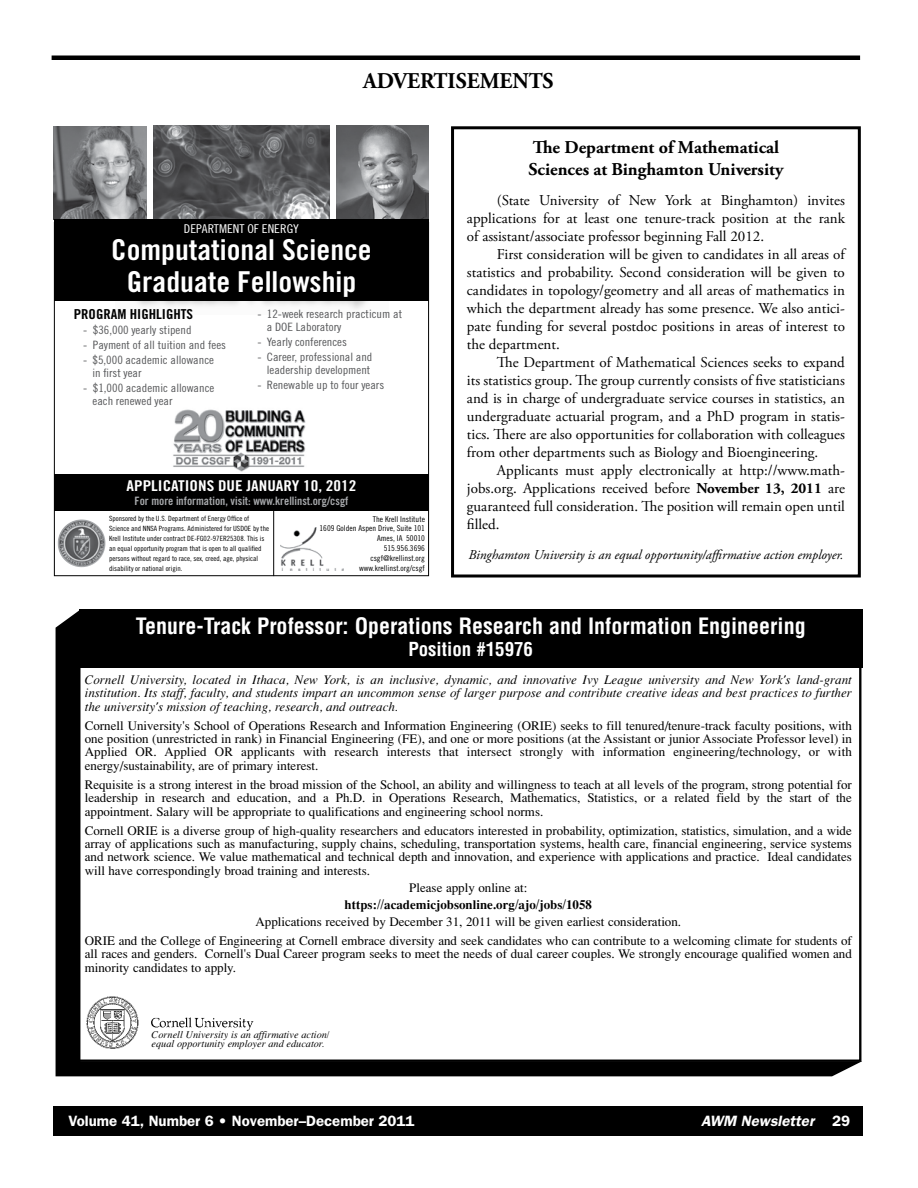
<style>
.page{position:relative;width:918px;height:1188px;background:#fff}
.page>*{position:absolute;margin:0;border:0;box-sizing:border-box;transform-origin:0 0}
.t1{font:28.8px/31.8px "Trade Gothic Bold Cond Twenty";color:#fff;text-align:center;scale:1.08 1}
.t2{font:700 22.5px "Adobe Garamond Pro";color:#000}
.t3{font:700 condensed 22.05px "Helvetica";color:#fff}
.t4{font:700 condensed 18.9px "Helvetica";color:#fff}
.t5{font:700 18px/21.6px "Adobe Garamond Pro";color:#000}
.t6{font:15px/18px "Adobe Garamond Pro";color:#000;text-align:justify}
.t7{font:600 15px "Franklin Gothic";color:#fff}
.t8{font:italic 600 15px "Franklin Gothic";color:#fff}
.t9{font:14.85px "Trade Gothic Bold Cond Twenty";color:#fff;scale:1.15 1}
.t10{font:13.65px "Trade Gothic Bold Cond Twenty";color:#000;scale:1.08 1}
.t11{font:italic 13.5px "Adobe Garamond Pro";color:#000}
.t12{font:12.9px/13.4px "Times";color:#000;text-align:justify}
.t13{font:italic 12.9px/13.4px "Times";color:#000;text-align:justify}
.t14{font:700 12.9px "Times";color:#000}
.t15{font:12.15px "Trade Gothic Cond Eighteen";color:#fff;scale:1.08 1}
.t16{font:11.55px/12.5px "Trade Gothic Cond Eighteen";color:#58595b;scale:1.08 1}
.t17{font:11.55px "Trade Gothic Bold Cond Twenty";color:#a7a9ac}
.t18{font:italic 10.2px/9.4px "Times";color:#000}
.t19{font:7.95px/9.8px "Trade Gothic Cond Eighteen";color:#000;text-align:right;scale:1.05 1}
.t20{font:7.2px/10.1px "Trade Gothic Cond Eighteen";color:#000;scale:1.05 1}
.s1{font-weight:700}
.s2{font-style:normal}
</style>
<div class="page">
<div style="left:451px;top:126px;width:410px;height:452px;border:3px solid #000"></div>
<div style="left:53px;top:1106px;width:810px;height:30px;background:#000"></div>
<hr style="left:52px;top:56px;width:808px;height:4px;background:#000">
<svg style="left:56px;top:610px;width:806px;height:466px"></svg>
<div style="left:79px;top:609px;width:783px;height:59px;background:#000"></div>
<img style="left:84px;top:993px;width:172px;height:60px">
<hr style="left:273px;top:508px;width:1px;height:68px;background:#000">
<img style="left:280px;top:528px;width:64px;height:42px">
<img style="left:54px;top:126px;width:92px;height:94px">
<img style="left:336px;top:126px;width:93px;height:94px">
<div style="left:54px;top:475px;width:375px;height:36px;background:#000"></div>
<img style="left:173px;top:409px;width:133px;height:63px">
<img style="left:153px;top:126px;width:177px;height:94px">
<img style="left:59px;top:519px;width:24px;height:17px">
<div style="left:54px;top:220px;width:375px;height:81px;background:#000"></div>
<div style="left:115px;top:241px;width:274px;height:73px;background:#000;opacity:.35"></div>
<h2 class="t2" style="left:363px;top:67px;width:192px">ADVERTISEMENTS</h2>
<p class="t15" style="left:184px;top:221px;width:108px">DEPARTMENT OF ENERGY</p>
<h1 class="t1" style="left:111px;top:234px;width:243px">Computational Science<br>Graduate Fellowship</h1>
<p class="t10" style="left:74px;top:306px;width:112px">PROGRAM HIGHLIGHTS</p>
<p class="t16" style="left:83px;top:324px;width:102px">- $36,000 yearly stipend</p>
<p class="t16" style="left:83px;top:339px;width:134px">- Payment of all tuition and fees</p>
<p class="t16" style="left:92px;top:354px;width:114px;text-indent:-9px">- $5,000 academic allowance in first year</p>
<p class="t16" style="left:92px;top:382px;width:114px;text-indent:-9px">- $1,000 academic allowance each renewed year</p>
<p class="t16" style="left:267px;top:308px;width:127px;text-indent:-9px">- 12-week research practicum at a DOE Laboratory</p>
<p class="t16" style="left:258px;top:336px;width:84px">- Yearly conferences</p>
<p class="t16" style="left:258px;top:351px;width:108px;text-align:right">- Career, professional and leadership development</p>
<p class="t16" style="left:258px;top:378px;width:119px">- Renewable up to four years</p>
<p class="t9" style="left:127px;top:477px;width:201px">APPLICATIONS DUE JANUARY 10, 2012</p>
<p class="t17" style="left:134px;top:494px;width:216px">For more information, visit: www.krellinst.org/csgf</p>
<p class="t20" style="left:109px;top:513px;width:154px">Sponsored by the U.S. Department of Energy Office of Science and NNSA Programs. Administered for USDOE by the Krell Institute under contract DE-FG02-97ER25308. This is an equal opportunity program that is open to all qualified persons without regard to race, sex, creed, age, physical disability or national origin.</p>
<p class="t19" style="left:320px;top:514px;width:102px">The Krell Institute<br>1609 Golden Aspen Drive, Suite 101<br>Ames, IA 50010<br>515.956.3696<br>csgf@krellinst.org www.krellinst.org/csgf</p>
<h3 class="t5" style="left:528px;top:137px;width:257px">The Department of Mathematical<br>Sciences at Binghamton University</h3>
<p class="t6" style="left:467px;top:192px;width:379px;text-indent:30px">(State University of New York at Binghamton) invites applications for at least one tenure-track position at the rank of assistant/associate professor beginning Fall 2012.</p>
<p class="t6" style="left:467px;top:246px;width:380px;text-indent:30px">First consideration will be given to candidates in all areas of statistics and probability. Second consideration will be given to candidates in topology/geometry and all areas of mathematics in which the department already has some presence. We also antici&shy;pate funding for several postdoc positions in areas of interest to the department.</p>
<p class="t6" style="left:467px;top:354px;width:379px;text-indent:30px">The Department of Mathematical Sciences seeks to expand its statistics group. The group currently consists of five statisticians and is in charge of undergraduate service courses in statistics, an undergraduate actuarial program, and a PhD program in statis&shy;tics. There are also opportunities for collaboration with colleagues from other departments such as Biology and Bioengineering.</p>
<p class="t6" style="left:467px;top:462px;width:380px;text-indent:30px">Applicants must apply electronically at http://www.math&shy;jobs.org. Applications received before <span class="s1">November 13, 2011</span> are guaranteed full consideration. The position will remain open until filled.</p>
<p class="t11" style="left:468px;top:546px;width:377px">Binghamton University is an equal opportunity/affirmative action employer.</p>
<h3 class="t3" style="left:136px;top:612px;width:671px">Tenure-Track Professor: Operations Research and Information Engineering</h3>
<h3 class="t4" style="left:408px;top:637px;width:126px">Position #15976</h3>
<p class="t13" style="left:85px;top:673px;width:769px">Cornell University, located in Ithaca, New York, is an inclusive, dynamic, and innovative Ivy League university and New York's land-grant institution. Its staff, faculty, and students impart an uncommon sense of larger purpose and contribute creative ideas and best practices to further the university's mission of teaching, research, and outreach.</p>
<p class="t12" style="left:85px;top:719px;width:769px">Cornell University's School of Operations Research and Information Engineering (ORIE) seeks to fill tenured/tenure-track faculty positions, with one position (unrestricted in rank) in Financial Engineering (FE), and one or more positions (at the Assistant or junior Associate Professor level) in Applied OR. Applied OR applicants with research interests that intersect strongly with information engineering/technology, or with energy/sustainability, are of primary interest.</p>
<p class="t12" style="left:85px;top:778px;width:769px">Requisite is a strong interest in the broad mission of the School, an ability and willingness to teach at all levels of the program, strong potential for leadership in research and education, and a Ph.D. in Operations Research, Mathematics, Statistics, or a related field by the start of the appointment. Salary will be appropriate to qualifications and engineering school norms.</p>
<p class="t12" style="left:85px;top:824px;width:769px">Cornell ORIE is a diverse group of high-quality researchers and educators interested in probability, optimization, statistics, simulation, and a wide array of applications such as manufacturing, supply chains, scheduling, transportation systems, health care, financial engineering, service systems and network science. We value mathematical and technical depth and innovation, and experience with applications and practice. Ideal candidates will have correspondingly broad training and interests.</p>
<p class="t12" style="left:409px;top:881px;width:120px">Please apply online at:</p>
<p class="t14" style="left:345px;top:896px;width:249px">https://academicjobsonline.org/ajo/jobs/1058</p>
<p class="t12" style="left:85px;top:912px;width:769px;line-height:19px;text-align:center">Applications received by December 31, 2011 will be given earliest consideration.<br>ORIE and the College of Engineering at Cornell embrace diversity and seek candidates who can contribute to a welcoming climate for students of</p>
<p class="t12" style="left:85px;top:947px;width:769px">all races and genders. Cornell's Dual Career program seeks to meet the needs of dual career couples. We strongly encourage qualified women and minority candidates to apply.</p>
<p class="t18" style="left:152px;top:1029px;width:180px">Cornell University is an affirmative action/ equal opportunity employer and educator.</p>
<p class="t7" style="left:69px;top:1112px;width:347px">Volume 41, Number 6 • November–December 2011</p>
<p class="t8" style="left:701px;top:1112px;width:151px">AWM Newsletter <span class="s2">29</span></p>
</div>
